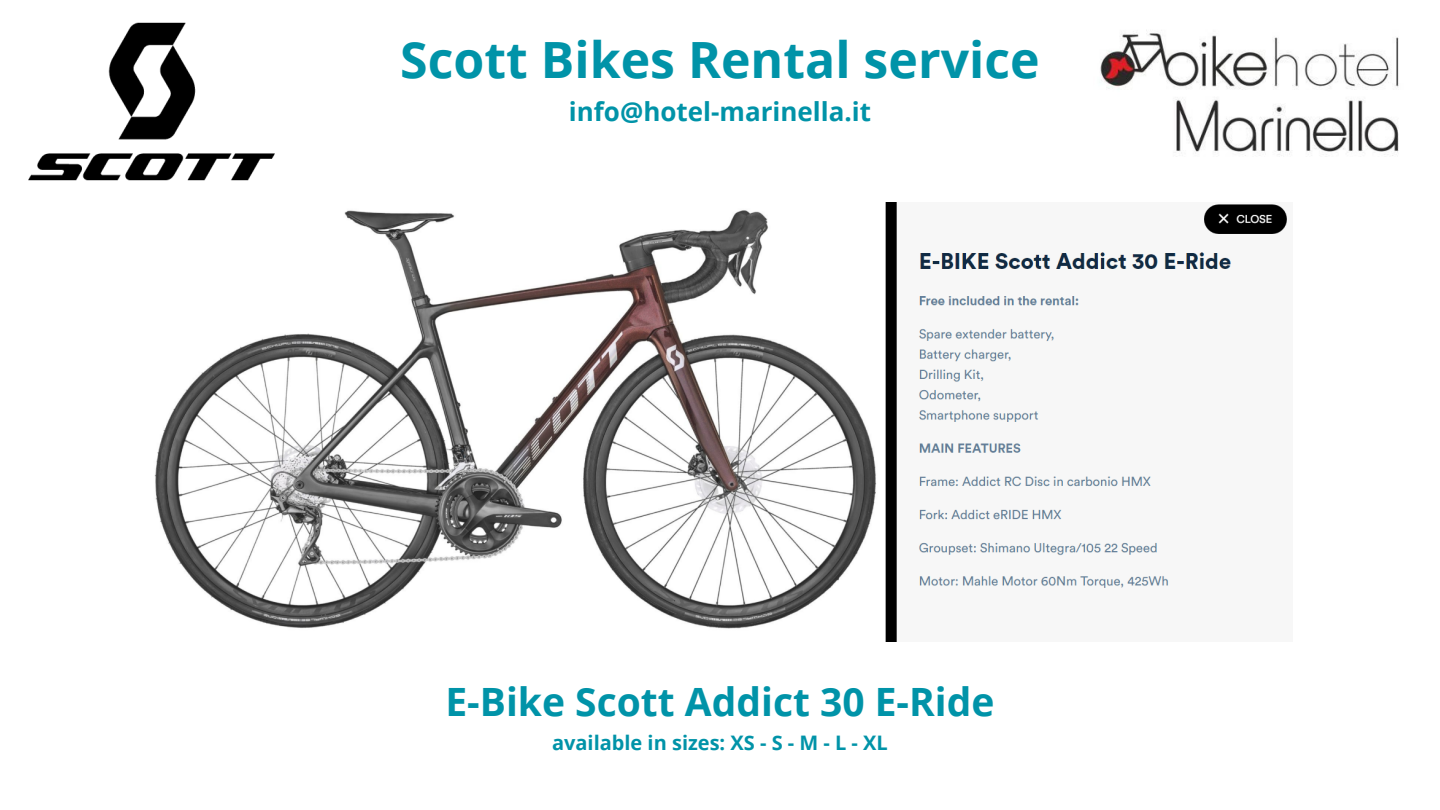
<style>
.page{position:relative;width:1440px;height:810px;background:#fff}
.page>*{position:absolute;margin:0;border:0;box-sizing:border-box;transform-origin:0 0}
.t1{font:700 50px "Open Sans";color:#0093a8}
.t2{font:700 39px "Open Sans";color:#0093a8}
.t3{font:700 26px "Open Sans";color:#0093a8}
.t4{font:700 20px "Open Sans";color:#0093a8}
</style>
<div class="page">
<img style="left:154px;top:203px;width:1133px;height:438px">
<img style="left:28px;top:22px;width:247px;height:159px">
<img style="left:1100px;top:30px;width:299px;height:126px">
<p class="t1" style="left:400px;top:25px;width:641px">Scott Bikes Rental service</p>
<p class="t3" style="left:569px;top:93px;width:304px">info@hotel-marinella.it</p>
<p class="t2" style="left:445px;top:675px;width:551px">E-Bike Scott Addict 30 E-Ride</p>
<p class="t4" style="left:552px;top:729px;width:337px">available in sizes: XS - S - M - L - XL</p>
</div>
